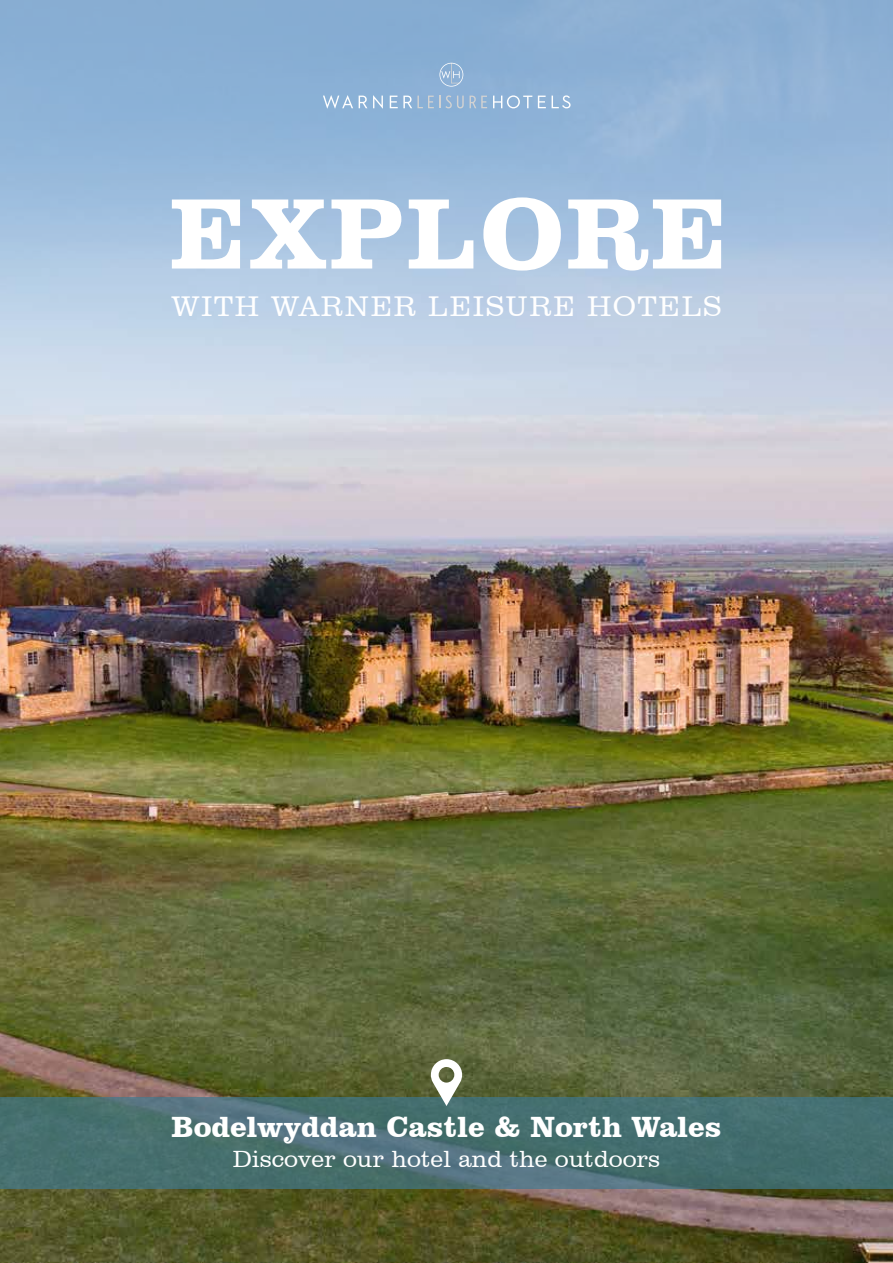
<style>
.page{position:relative;width:893px;height:1263px;background:#fff}
.page>*{position:absolute;margin:0;border:0;box-sizing:border-box;transform-origin:0 0}
.t1{font:700 30px "Clarendon BT";color:#fff}
.t2{font:300 29.1px "Clarendon BT";letter-spacing:.05em;color:#fff}
.t3{font:300 24px "Clarendon BT";color:#fff}
</style>
<div class="page">
<img style="left:0;top:972px;width:893px;height:291px">
<img style="left:0;top:0;width:893px;height:972px">
<svg style="left:0;top:1097px;width:893px;height:91px;background:#486f71"></svg>
<svg style="left:172px;top:197px;width:549px;height:74px"></svg>
<svg style="left:493px;top:95px;width:39px;height:13px"></svg>
<svg style="left:538px;top:96px;width:8px;height:12px"></svg>
<svg style="left:552px;top:95px;width:19px;height:13px"></svg>
<svg style="left:439px;top:63px;width:24px;height:24px"></svg>
<svg style="left:323px;top:95px;width:30px;height:14px"></svg>
<svg style="left:359px;top:96px;width:8px;height:12px"></svg>
<svg style="left:373px;top:95px;width:10px;height:14px"></svg>
<svg style="left:390px;top:95px;width:97px;height:13px"></svg>
<svg style="left:431px;top:1059px;width:31px;height:47px"></svg>
<p class="t2" style="left:171px;top:288px;width:552px">WITH WARNER LEISURE HOTELS</p>
<p class="t1" style="left:172px;top:1108px;width:551px">Bodelwyddan Castle &amp; North Wales</p>
<p class="t3" style="left:233px;top:1145px;width:429px">Discover our hotel and the outdoors</p>
</div>
